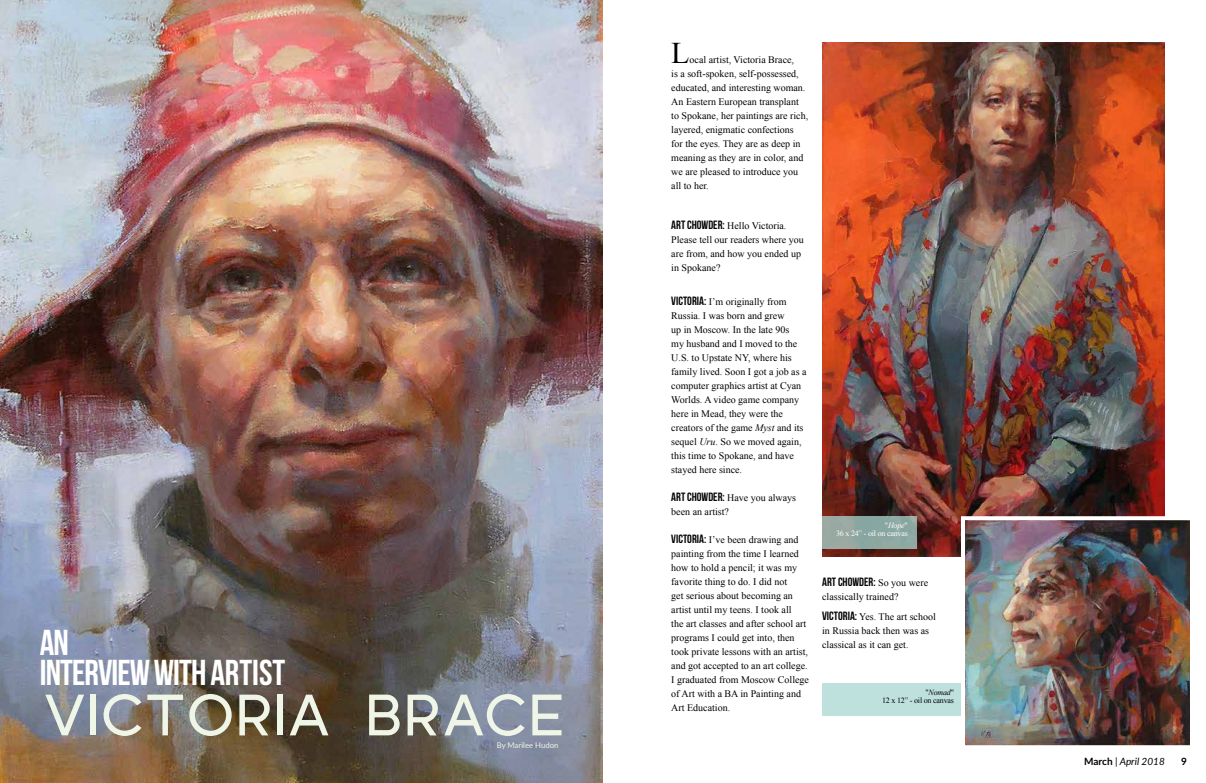
<style>
.page{position:relative;width:1206px;height:783px;background:#fff}
.page>*{position:absolute;margin:0;border:0;box-sizing:border-box;transform-origin:0 0}
.t1{font:60px "Polly";color:#eff6e7}
.t2{font:36px/30px "Bebas Neue";letter-spacing:-.025em;color:#fff}
.t3{font:30px "Times New Roman";color:#000}
.t4{font:12px "Bebas Neue";color:#000}
.t5{font:10px/14px "Times New Roman";color:#000}
.t6{font:italic 10px "Lato";color:#000}
.t7{font:700 10px "Lato";color:#000}
.t8{font:8px/8px "Times New Roman";letter-spacing:-.025em;color:#000;text-align:right}
.t9{font:8px/8px "Times New Roman";letter-spacing:-.025em;color:#fff;text-align:right}
.t10{font:7.8px "Lato";color:#eff6e7}
.s1{font-family:"Bebas Neue";font-size:12px}
.s2{font-style:italic}
.s3{font-family:"Times New Roman";font-size:10px}
.s4{font-weight:700;font-style:normal}
</style>
<div class="page">
<img style="left:0;top:0;width:603px;height:783px">
<img style="left:822px;top:42px;width:343px;height:515px">
<img style="left:966px;top:521px;width:223px;height:223px">
<div style="left:961px;top:516px;width:233px;height:233px;border:4px solid #fff"></div>
<div style="left:822px;top:684px;width:139px;height:32px;background:#bfe1dd"></div>
<div style="left:822px;top:516px;width:94px;height:33px;background:linear-gradient(to right,#99a9a2,#88a8a2)"></div>
<h2 class="t2" style="left:40px;top:627px;width:247px">AN<br>INTERVIEW WITH ARTIST</h2>
<h1 class="t1" style="left:43px;top:676px;width:525px">VICTORIA BRACE</h1>
<p class="t10" style="left:497px;top:739px;width:63px">By Marilee Hudon</p>
<h3 class="t3" style="left:671px;top:33px;width:20px">L</h3>
<p class="t5" style="left:671px;top:53px;width:138px;text-indent:18px">ocal artist, Victoria Brace,<br>is a soft-spoken, self-possessed, educated, and interesting woman.<br>An Eastern European transplant to Spokane, her paintings are rich, layered, enigmatic confections<br>for the eyes. They are as deep in meaning as they are in color, and we are pleased to introduce you all to her.</p>
<p class="t5" style="left:671px;top:219px;width:134px"><span class="s1">ART CHOWDER:</span> Hello Victoria.<br>Please tell our readers where you are from, and how you ended up in Spokane?</p>
<p class="t5" style="left:671px;top:295px;width:137px"><span class="s1">VICTORIA:</span> I’m originally from<br>Russia. I was born and grew<br>up in Moscow. In the late 90s<br>my husband and I moved to the<br>U.S. to Upstate NY, where his family lived. Soon I got a job as a computer graphics artist at Cyan<br>Worlds. A video game company here in Mead, they were the creators of the game <span class="s2">Myst</span> and its sequel <span class="s2">Uru</span>. So we moved again, this time to Spokane, and have stayed here since.</p>
<p class="t5" style="left:671px;top:491px;width:126px"><span class="s1">ART CHOWDER:</span> Have you always been an artist?</p>
<p class="t5" style="left:671px;top:533px;width:139px"><span class="s1">VICTORIA:</span> I’ve been drawing and painting from the time I learned how to hold a pencil; it was my favorite thing to do. I did not<br>get serious about becoming an artist until my teens. I took all<br>the art classes and after school art programs I could get into, then took private lessons with an artist, and got accepted to an art college.<br>I graduated from Moscow College of Art with a BA in Painting and<br>Art Education.</p>
<p class="t9" style="left:836px;top:521px;width:73px">"<span class="s2">Hope</span>"<br>36 x 24” - oil on canvas</p>
<p class="t4" style="left:822px;top:575px;width:107px">ART CHOWDER: <span class="s3">So you were</span></p>
<p class="t5" style="left:822px;top:586px;width:115px;line-height:20px">classically trained?<br><span class="s1">VICTORIA:</span> Yes. The art school</p>
<p class="t5" style="left:822px;top:623px;width:108px">in Russia back then was as classical as it can get.</p>
<p class="t8" style="left:882px;top:688px;width:73px">"<span class="s2">Nomad</span>"<br>12 x 12” - oil on canvas</p>
<p class="t6" style="left:1084px;top:755px;width:82px"><span class="s4">March</span> | April 2018</p>
<p class="t7" style="left:1181px;top:754px;width:7px">9</p>
</div>
